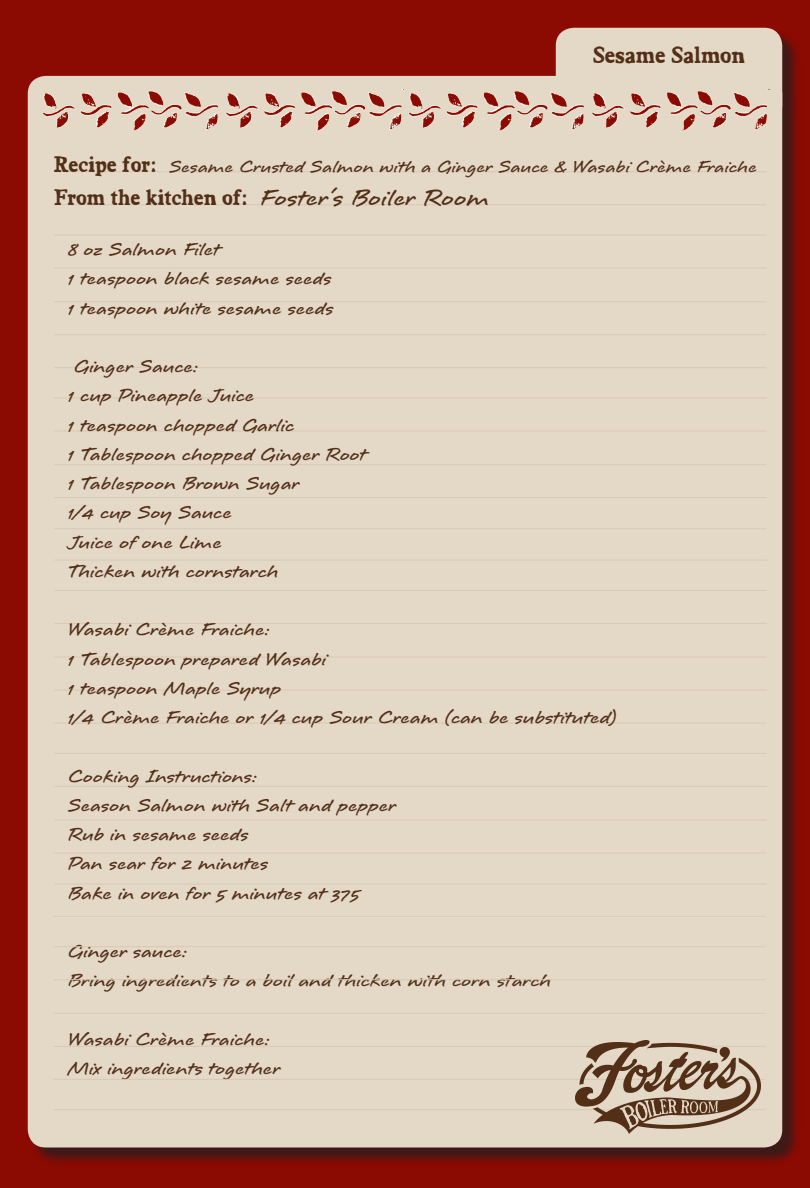
<style>
.page{position:relative;width:810px;height:1188px;background:#fff}
.page>*{position:absolute;margin:0;border:0;box-sizing:border-box;transform-origin:0 0}
.t1{font:700 30.6px "Longhand";color:#532f18}
.t2{font:24.15px "Meakle";color:#532f18}
.t3{font:700 24px/29.2px "Longhand";color:#532f18}
.t4{font:700 22.5px "Longhand";color:#532f18}
.s1{font-family:"Meakle";font-weight:400;font-size:22.95px}
</style>
<div class="page">
<div style="left:1px;top:1px;width:808px;height:1186px;background:#8b0a02"></div>
<div style="left:28px;top:28px;width:775px;height:1140px;background:#231f20;opacity:.75"></div>
<div style="left:556px;top:28px;width:226px;height:44px;background:#e4d8c7"></div>
<div style="left:28px;top:76px;width:754px;height:1072px;background:#e4d8c7"></div>
<div style="left:557px;top:72px;width:224px;height:36px;background:#e4d8c7"></div>
<img style="left:42px;top:89px;width:176px;height:46px">
<img style="left:226px;top:89px;width:178px;height:46px">
<img style="left:408px;top:89px;width:176px;height:46px">
<img style="left:592px;top:89px;width:177px;height:46px">
<hr style="left:54px;top:171px;width:712px;height:1px;background:#d9c9b4">
<hr style="left:54px;top:204px;width:712px;height:1px;background:#d9c9b4">
<hr style="left:54px;top:235px;width:712px;height:1px;background:#d9c9b4">
<hr style="left:54px;top:268px;width:712px;height:1px;background:#d9c9b4">
<hr style="left:54px;top:301px;width:712px;height:1px;background:#d9c9b4">
<hr style="left:54px;top:334px;width:712px;height:1px;background:#d9c9b4">
<hr style="left:54px;top:367px;width:712px;height:1px;background:#d9c9b4">
<hr style="left:54px;top:398px;width:712px;height:1px;background:#d9c9b4">
<hr style="left:54px;top:431px;width:712px;height:1px;background:#d9c9b4">
<hr style="left:54px;top:464px;width:712px;height:1px;background:#d9c9b4">
<hr style="left:54px;top:497px;width:712px;height:1px;background:#d9c9b4">
<hr style="left:54px;top:528px;width:712px;height:1px;background:#d9c9b4">
<hr style="left:54px;top:560px;width:713px;height:1px;background:#d9c9b4">
<hr style="left:54px;top:590px;width:713px;height:1px;background:#d9c9b4">
<hr style="left:54px;top:623px;width:713px;height:1px;background:#d9c9b4">
<hr style="left:54px;top:657px;width:713px;height:1px;background:#d9c9b4">
<hr style="left:54px;top:690px;width:713px;height:1px;background:#d9c9b4">
<hr style="left:54px;top:723px;width:713px;height:1px;background:#d9c9b4">
<hr style="left:54px;top:753px;width:713px;height:1px;background:#d9c9b4">
<hr style="left:54px;top:786px;width:713px;height:1px;background:#d9c9b4">
<hr style="left:54px;top:820px;width:713px;height:1px;background:#d9c9b4">
<hr style="left:54px;top:853px;width:713px;height:1px;background:#d9c9b4">
<hr style="left:54px;top:884px;width:713px;height:1px;background:#d9c9b4">
<hr style="left:53px;top:916px;width:713px;height:1px;background:#d9c9b4">
<hr style="left:53px;top:947px;width:713px;height:1px;background:#d9c9b4">
<hr style="left:53px;top:979px;width:713px;height:1px;background:#d9c9b4">
<hr style="left:53px;top:1013px;width:713px;height:1px;background:#d9c9b4">
<hr style="left:53px;top:1046px;width:713px;height:1px;background:#d9c9b4">
<hr style="left:53px;top:1079px;width:713px;height:1px;background:#d9c9b4">
<hr style="left:53px;top:1109px;width:713px;height:1px;background:#d9c9b4">
<img style="left:575px;top:1041px;width:186px;height:93px">
<p class="t2" style="left:593px;top:40px;width:154px">Sesame Salmon</p>
<p class="t4" style="left:54px;top:155px;width:704px"><span class="s1">Recipe for:</span> Sesame Crusted Salmon with a Ginger Sauce &amp; Wasabi Crème Fraiche</p>
<p class="t1" style="left:54px;top:182px;width:437px"><span class="s1">From the kitchen of:</span> Foster’s Boiler Room</p>
<p class="t3" style="left:68px;top:235px;width:267px">8 oz Salmon Filet<br>1 teaspoon black sesame seeds<br>1 teaspoon white sesame seeds</p>
<p class="t3" style="left:68px;top:352px;width:300px">Ginger Sauce:<br>1 cup Pineapple Juice<br>1 teaspoon chopped Garlic<br>1 Tablespoon chopped Ginger Root<br>1 Tablespoon Brown Sugar<br>1⁄4 cup Soy Sauce<br>Juice of one Lime<br>Thicken with cornstarch</p>
<p class="t3" style="left:68px;top:616px;width:551px">Wasabi Crème Fraiche:<br>1 Tablespoon prepared Wasabi<br>1 teaspoon Maple Syrup<br>1⁄4 Crème Fraiche or 1⁄4 cup Sour Cream (can be substituted)</p>
<p class="t3" style="left:68px;top:762px;width:330px">Cooking Instructions:<br>Season Salmon with Salt and pepper<br>Rub in sesame seeds<br>Pan sear for 2 minutes<br>Bake in oven for 5 minutes at 375</p>
<p class="t3" style="left:68px;top:937px;width:485px">Ginger sauce:<br>Bring ingredients to a boil and thicken with corn starch</p>
<p class="t3" style="left:68px;top:1025px;width:214px">Wasabi Crème Fraiche:<br>Mix ingredients together</p>
</div>
